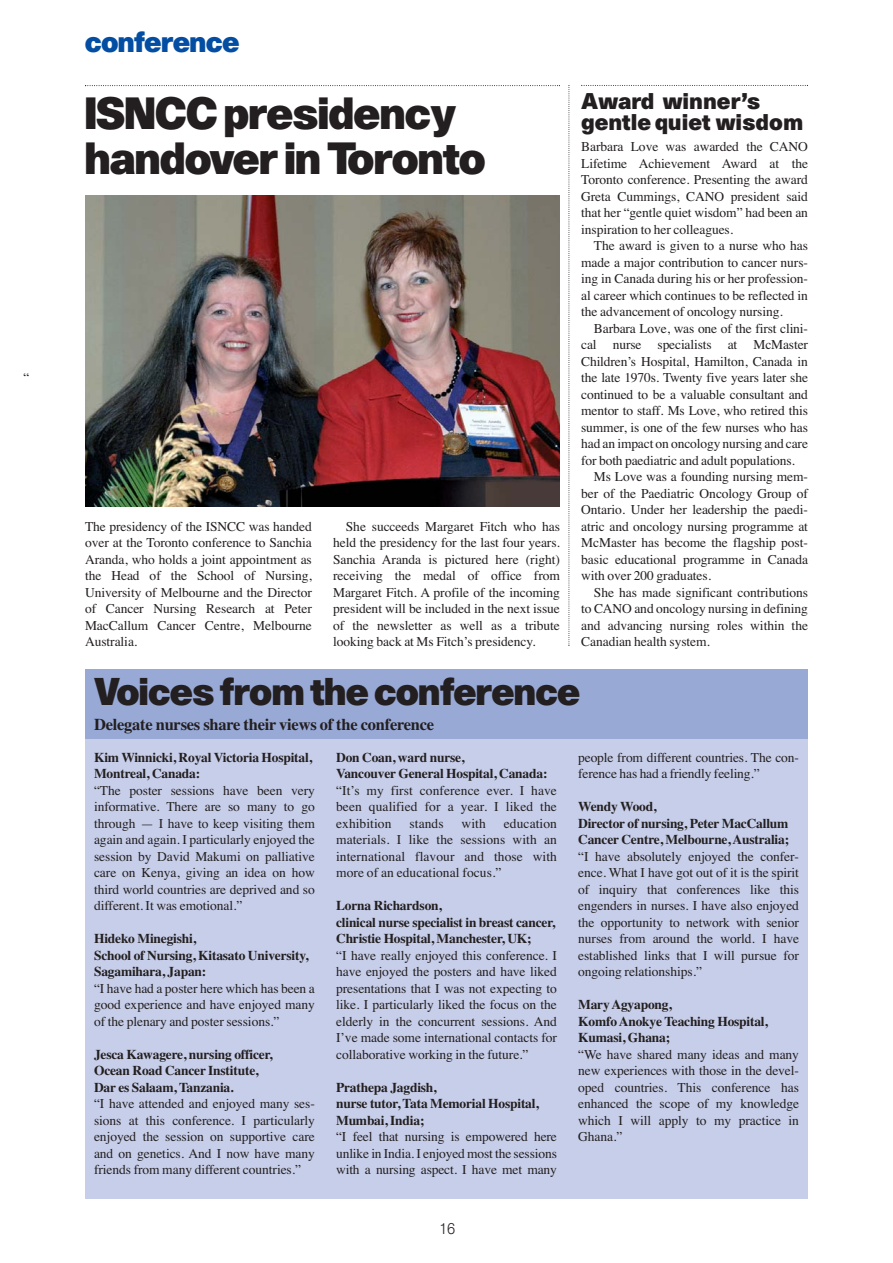
<style>
.page{position:relative;width:893px;height:1263px;background:#fff}
.page>*{position:absolute;margin:0;border:0;box-sizing:border-box;transform-origin:0 0}
.t1{font:700 42px/45px "Unica SH";color:#231f20}
.t2{font:700 36px "Unica SH";color:#231f20}
.t3{font:700 27px "Unica SH";color:#034ea2}
.t4{font:700 21px/21px "Unica SB";color:#231f20}
.t5{font:700 16.5px "Times";letter-spacing:-.015em;color:#231f20}
.t6{font:300 15px "Unica SB";color:#231f20}
.t7{font:13.5px/16.5px "Times";letter-spacing:-.005em;color:#231f20;text-align:justify}
.t8{font:700 13.5px/16.5px "Times";letter-spacing:-.015em;color:#231f20}
</style>
<div class="page">
<div style="left:85px;top:733px;width:723px;height:466px;background:#c7cee9"></div>
<div style="left:85px;top:669px;width:723px;height:69px;background:#98a9d6"></div>
<svg style="left:85px;top:85px;width:475px;height:1px"></svg>
<img style="left:85px;top:196px;width:475px;height:311px">
<svg style="left:581px;top:85px;width:227px;height:1px"></svg>
<svg style="left:568px;top:85px;width:1px;height:561px"></svg>
<p class="t7" style="left:23px;top:371px;width:7px">“</p>
<h3 class="t3" style="left:85px;top:30px;width:156px">conference</h3>
<h1 class="t1" style="left:85px;top:93px;width:402px">ISNCC presidency handover in Toronto</h1>
<p class="t7" style="left:85px;top:519px;width:228px">The presidency of the ISNCC was handed over at the Toronto conference to Sanchia Aranda, who holds a joint appointment as the Head of the School of Nursing, University of Melbourne and the Director of Cancer Nursing Research at Peter MacCallum Cancer Centre, Melbourne Australia.</p>
<p class="t7" style="left:333px;top:519px;width:228px;text-indent:13px">She succeeds Margaret Fitch who has held the presidency for the last four years.<br>Sanchia Aranda is pictured here (right) receiving the medal of office from Margaret Fitch. A profile of the incoming president will be included in the next issue of the newsletter as well as a tribute looking back at Ms Fitch’s presidency.</p>
<h3 class="t4" style="left:581px;top:92px;width:224px">Award winner’s gentle quiet wisdom</h3>
<p class="t7" style="left:581px;top:140px;width:228px">Barbara Love was awarded the CANO Lifetime Achievement Award at the Toronto conference. Presenting the award Greta Cummings, CANO president said that her “gentle quiet wisdom” had been an inspiration to her colleagues.</p>
<p class="t7" style="left:581px;top:239px;width:228px;text-indent:13px">The award is given to a nurse who has made a major contribution to cancer nurs&shy;ing in Canada during his or her profession&shy;al career which continues to be reflected in the advancement of oncology nursing.</p>
<p class="t7" style="left:594px;top:321px;width:216px">Barbara Love, was one of the first clini-</p>
<p class="t7" style="left:581px;top:338px;width:228px">cal nurse specialists at McMaster</p>
<p class="t7" style="left:581px;top:354px;width:228px">Children’s Hospital, Hamilton, Canada in</p>
<p class="t7" style="left:581px;top:371px;width:228px">the late 1970s. Twenty five years later she</p>
<p class="t7" style="left:581px;top:387px;width:228px">continued to be a valuable consultant and</p>
<p class="t7" style="left:581px;top:404px;width:228px">mentor to staff. Ms Love, who retired this</p>
<p class="t7" style="left:581px;top:420px;width:228px">summer, is one of the few nurses who has</p>
<p class="t7" style="left:581px;top:437px;width:228px">had an impact on oncology nursing and care</p>
<p class="t7" style="left:581px;top:453px;width:215px">for both paediatric and adult populations.</p>
<p class="t7" style="left:594px;top:470px;width:216px">Ms Love was a founding nursing mem-</p>
<p class="t7" style="left:581px;top:486px;width:228px">ber of the Paediatric Oncology Group of</p>
<p class="t7" style="left:581px;top:503px;width:228px">Ontario. Under her leadership the paedi-</p>
<p class="t7" style="left:581px;top:519px;width:228px">atric and oncology nursing programme at</p>
<p class="t7" style="left:581px;top:536px;width:228px">McMaster has become the flagship post-</p>
<p class="t7" style="left:581px;top:552px;width:228px">basic educational programme in Canada</p>
<p class="t7" style="left:581px;top:569px;width:131px">with over 200 graduates.</p>
<p class="t7" style="left:594px;top:585px;width:216px">She has made significant contributions</p>
<p class="t7" style="left:581px;top:602px;width:228px">to CANO and oncology nursing in defining</p>
<p class="t7" style="left:581px;top:618px;width:228px">and advancing nursing roles within the</p>
<p class="t7" style="left:581px;top:635px;width:130px">Canadian health system.</p>
<h2 class="t2" style="left:94px;top:675px;width:487px">Voices from the conference</h2>
<p class="t5" style="left:94px;top:719px;width:342px">Delegate nurses share their views of the conference</p>
<p class="t8" style="left:94px;top:750px;width:219px">Kim Winnicki, Royal Victoria Hospital,<br>Montreal, Canada:</p>
<p class="t7" style="left:94px;top:783px;width:222px">“The poster sessions have been very informative. There are so many to go through — I have to keep visiting them again and again. I particularly enjoyed the session by David Makumi on palliative care on Kenya, giving an idea on how third world countries are deprived and so different. It was emotional.”</p>
<p class="t8" style="left:94px;top:931px;width:216px">Hideko Minegishi,<br>School of Nursing, Kitasato University,<br>Sagamihara, Japan:</p>
<p class="t7" style="left:94px;top:981px;width:222px">“I have had a poster here which has been a good experience and have enjoyed many of the plenary and poster sessions.”</p>
<p class="t8" style="left:94px;top:1047px;width:180px">Jesca Kawagere, nursing officer,<br>Ocean Road Cancer Institute,<br>Dar es Salaam, Tanzania.</p>
<p class="t7" style="left:94px;top:1097px;width:222px">“I have attended and enjoyed many ses&shy;sions at this conference. I particularly enjoyed the session on supportive care and on genetics. And I now have many friends from many different countries.”</p>
<p class="t8" style="left:336px;top:750px;width:213px">Don Coan, ward nurse,<br>Vancouver General Hospital, Canada:</p>
<p class="t7" style="left:336px;top:783px;width:222px">“It’s my first conference ever. I have been qualified for a year. I liked the exhibition</p>
<p class="t7" style="left:336px;top:816px;width:222px;text-indent:168px">education materials. I like the sessions with an international flavour and those with more of an educational focus.”</p>
<p class="t8" style="left:336px;top:898px;width:221px">Lorna Richardson,<br>clinical nurse specialist in breast cancer,<br>Christie Hospital, Manchester, UK;</p>
<p class="t7" style="left:336px;top:948px;width:222px">“I have really enjoyed this conference. I have enjoyed the posters and have liked presentations that I was not expecting to like. I particularly liked the focus on the elderly in the concurrent sessions. And I’ve made some international contacts for collaborative working in the future.”</p>
<p class="t8" style="left:336px;top:1080px;width:204px">Prathepa Jagdish,<br>nurse tutor, Tata Memorial Hospital,<br>Mumbai, India;</p>
<p class="t7" style="left:336px;top:1130px;width:222px">“I feel that nursing is empowered here unlike in India. I enjoyed most the sessions with a nursing aspect. I have met many</p>
<p class="t7" style="left:409px;top:816px;width:36px">stands</p>
<p class="t7" style="left:462px;top:816px;width:26px">with</p>
<p class="t6" style="left:439px;top:1221px;width:18px">16</p>
<p class="t7" style="left:578px;top:750px;width:222px">people from different countries. The con&shy;ference has had a friendly feeling.”</p>
<p class="t8" style="left:578px;top:799px;width:212px">Wendy Wood,<br>Director of nursing, Peter MacCallum<br>Cancer Centre, Melbourne, Australia;</p>
<p class="t7" style="left:578px;top:849px;width:222px">“I have absolutely enjoyed the confer&shy;ence. What I have got out of it is the spirit of inquiry that conferences like this engenders in nurses. I have also enjoyed the opportunity to network with senior nurses from around the world. I have established links that I will pursue for ongoing relationships.”</p>
<p class="t8" style="left:578px;top:997px;width:191px">Mary Agyapong,<br>Komfo Anokye Teaching Hospital,<br>Kumasi, Ghana;</p>
<p class="t7" style="left:578px;top:1047px;width:222px">“We have shared many ideas and many new experiences with those in the devel&shy;oped countries. This conference has enhanced the scope of my knowledge which I will apply to my practice in Ghana.”</p>
</div>
